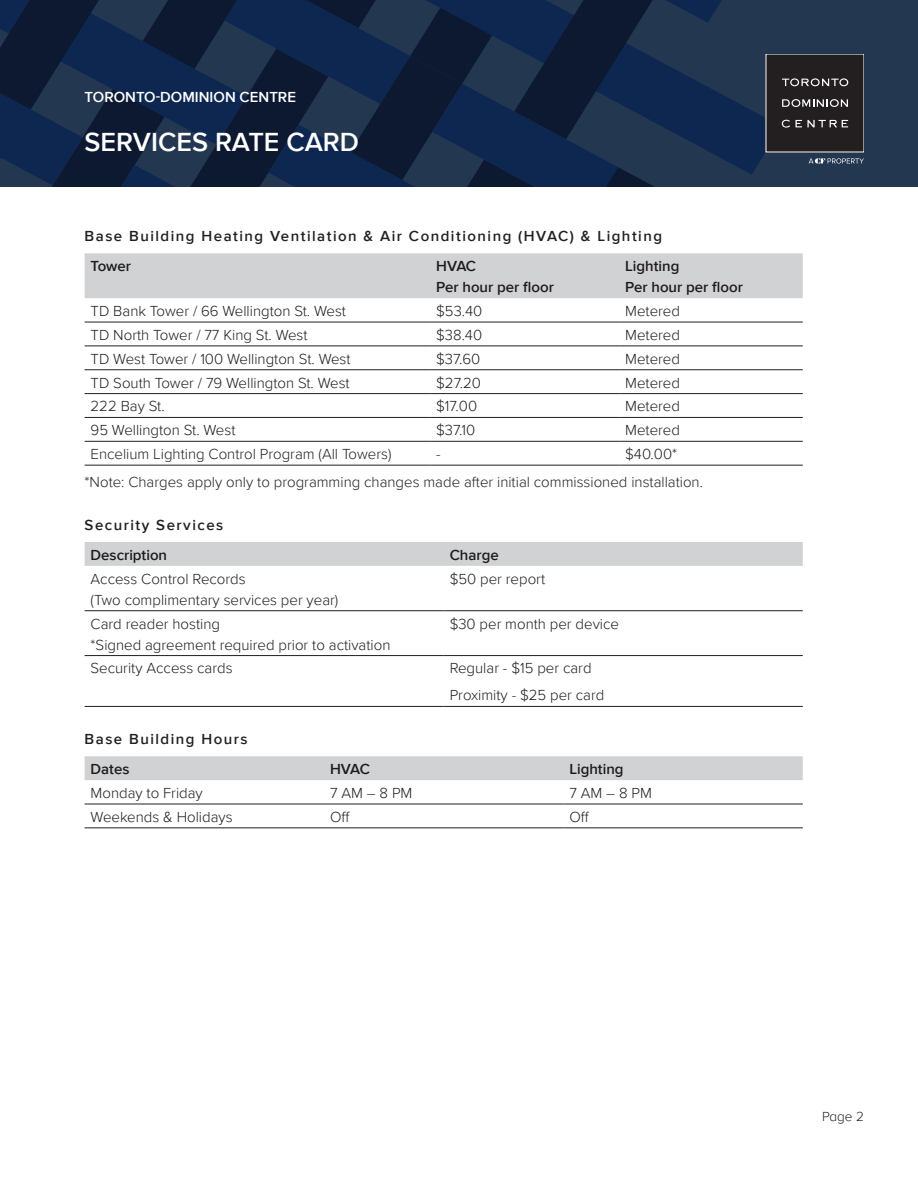
<style>
.page{position:relative;width:918px;height:1188px;background:#fff}
.page>*{position:absolute;margin:0;border:0;box-sizing:border-box;transform-origin:0 0}
.Heading_1{font:600 27px "Proxima Nova";color:#fff}
.t1{font:300 15px/21px "Proxima Nova";color:#1f1b1c}
.t2{font:300 15px "Proxima Nova";color:#231f20}
.Heading_2{font:600 15px "Proxima Nova";letter-spacing:.1em;color:#231f20}
.t3{font:600 15px/21px "Proxima Nova";color:#1f1b1c}
.Heading_1-2{font:600 15px "Proxima Nova";color:#fff}
.t4{font:300 13.5px "Proxima Nova A";color:#231f20}
</style>
<div class="page">
<div style="left:0;top:0;width:918px;height:187px;background:#233751"></div>
<svg style="left:0;top:0;width:776px;height:187px"></svg>
<div style="left:85px;top:253px;width:718px;height:45px;background:#d1d2d4"></div>
<hr style="left:85px;top:322px;width:345px;height:1px;background:#231f20">
<hr style="left:430px;top:322px;width:189px;height:1px;background:#231f20">
<hr style="left:619px;top:322px;width:184px;height:1px;background:#231f20">
<hr style="left:85px;top:346px;width:345px;height:1px;background:#231f20">
<hr style="left:430px;top:346px;width:189px;height:1px;background:#231f20">
<hr style="left:619px;top:346px;width:184px;height:1px;background:#231f20">
<hr style="left:85px;top:369px;width:345px;height:1px;background:#231f20">
<hr style="left:430px;top:369px;width:189px;height:1px;background:#231f20">
<hr style="left:619px;top:369px;width:184px;height:1px;background:#231f20">
<hr style="left:85px;top:393px;width:345px;height:1px;background:#231f20">
<hr style="left:430px;top:393px;width:189px;height:1px;background:#231f20">
<hr style="left:619px;top:393px;width:184px;height:1px;background:#231f20">
<hr style="left:85px;top:417px;width:345px;height:1px;background:#231f20">
<hr style="left:430px;top:417px;width:189px;height:1px;background:#231f20">
<hr style="left:619px;top:417px;width:184px;height:1px;background:#231f20">
<hr style="left:85px;top:441px;width:345px;height:1px;background:#231f20">
<hr style="left:430px;top:441px;width:189px;height:1px;background:#231f20">
<hr style="left:619px;top:441px;width:184px;height:1px;background:#231f20">
<hr style="left:85px;top:465px;width:345px;height:1px;background:#231f20">
<hr style="left:430px;top:465px;width:189px;height:1px;background:#231f20">
<hr style="left:619px;top:465px;width:184px;height:1px;background:#231f20">
<div style="left:85px;top:542px;width:718px;height:24px;background:#d1d2d4"></div>
<hr style="left:85px;top:610px;width:359px;height:1px;background:#231f20">
<hr style="left:444px;top:610px;width:359px;height:1px;background:#231f20">
<hr style="left:85px;top:655px;width:359px;height:1px;background:#231f20">
<hr style="left:444px;top:655px;width:359px;height:1px;background:#231f20">
<hr style="left:85px;top:706px;width:359px;height:1px;background:#231f20">
<hr style="left:444px;top:706px;width:359px;height:1px;background:#231f20">
<div style="left:85px;top:756px;width:718px;height:24px;background:#d1d2d4"></div>
<hr style="left:85px;top:804px;width:239px;height:1px;background:#231f20">
<hr style="left:324px;top:804px;width:239px;height:1px;background:#231f20">
<hr style="left:563px;top:804px;width:240px;height:1px;background:#231f20">
<hr style="left:85px;top:827px;width:239px;height:1px;background:#231f20">
<hr style="left:324px;top:827px;width:239px;height:1px;background:#231f20">
<hr style="left:563px;top:827px;width:240px;height:1px;background:#231f20">
<svg style="left:809px;top:158px;width:55px;height:6px"></svg>
<div style="left:766px;top:54px;width:98px;height:98px;background:#231f20"></div>
<svg style="left:782px;top:78px;width:66px;height:8px"></svg>
<svg style="left:782px;top:99px;width:66px;height:8px"></svg>
<svg style="left:782px;top:120px;width:8px;height:8px"></svg>
<svg style="left:796px;top:120px;width:52px;height:7px"></svg>
<p class="Heading_1-2" style="left:85px;top:86px;width:213px">TORONTO-DOMINION CENTRE</p>
<p class="Heading_1" style="left:85px;top:122px;width:276px">SERVICES RATE CARD</p>
<p class="Heading_2" style="left:85px;top:225px;width:579px">Base Building Heating Ventilation &amp; Air Conditioning (HVAC) &amp; Lighting</p>
<p class="t3" style="left:91px;top:255px;width:42px">Tower</p>
<p class="t3" style="left:436px;top:255px;width:119px">HVAC<br>Per hour per floor</p>
<p class="t3" style="left:625px;top:255px;width:119px">Lighting<br>Per hour per floor</p>
<p class="t1" style="left:91px;top:300px;width:257px">TD Bank Tower / 66 Wellington St. West</p>
<p class="t1" style="left:436px;top:300px;width:48px">$53.40</p>
<p class="t1" style="left:625px;top:300px;width:56px">Metered</p>
<p class="t1" style="left:91px;top:324px;width:218px">TD North Tower / 77 King St. West</p>
<p class="t1" style="left:436px;top:324px;width:48px">$38.40</p>
<p class="t1" style="left:625px;top:324px;width:56px">Metered</p>
<p class="t1" style="left:91px;top:347px;width:262px">TD West Tower / 100 Wellington St. West</p>
<p class="t1" style="left:436px;top:347px;width:46px">$37.60</p>
<p class="t1" style="left:625px;top:347px;width:56px">Metered</p>
<p class="t1" style="left:91px;top:371px;width:261px">TD South Tower / 79 Wellington St. West</p>
<p class="t1" style="left:436px;top:371px;width:46px">$27.20</p>
<p class="t1" style="left:625px;top:371px;width:56px">Metered</p>
<p class="t1" style="left:91px;top:395px;width:76px">222 Bay St.</p>
<p class="t1" style="left:436px;top:395px;width:42px">$17.00</p>
<p class="t1" style="left:625px;top:395px;width:56px">Metered</p>
<p class="t1" style="left:91px;top:419px;width:146px">95 Wellington St. West</p>
<p class="t1" style="left:436px;top:419px;width:40px">$37.10</p>
<p class="t1" style="left:625px;top:419px;width:56px">Metered</p>
<p class="t2" style="left:91px;top:443px;width:302px">Encelium Lighting Control Program (All Towers)</p>
<p class="t1" style="left:436px;top:443px;width:6px">-</p>
<p class="t1" style="left:625px;top:443px;width:54px">$40.00*</p>
<p class="t2" style="left:85px;top:470px;width:620px">*Note: Charges apply only to programming changes made after initial commissioned installation.</p>
<p class="Heading_2" style="left:85px;top:514px;width:140px">Security Services</p>
<p class="t3" style="left:91px;top:544px;width:78px">Description</p>
<p class="t3" style="left:450px;top:544px;width:51px">Charge</p>
<p class="t1" style="left:91px;top:567px;width:249px">Access Control Records<br>(Two complimentary services per year)</p>
<p class="t1" style="left:450px;top:567px;width:97px">$50 per report</p>
<p class="t1" style="left:91px;top:612px;width:301px">Card reader hosting<br>*Signed agreement required prior to activation</p>
<p class="t1" style="left:450px;top:612px;width:171px">$30 per month per device</p>
<p class="t1" style="left:91px;top:657px;width:144px">Security Access cards</p>
<p class="t1" style="left:450px;top:657px;width:143px">Regular - $15 per card</p>
<p class="t1" style="left:450px;top:684px;width:156px">Proximity - $25 per card</p>
<p class="Heading_2" style="left:85px;top:728px;width:165px">Base Building Hours</p>
<p class="t3" style="left:91px;top:758px;width:40px">Dates</p>
<p class="t3" style="left:330px;top:758px;width:41px">HVAC</p>
<p class="t3" style="left:569px;top:758px;width:56px">Lighting</p>
<p class="t1" style="left:91px;top:782px;width:114px">Monday to Friday</p>
<p class="t1" style="left:330px;top:782px;width:84px">7 AM – 8 PM</p>
<p class="t1" style="left:569px;top:782px;width:84px">7 AM – 8 PM</p>
<p class="t1" style="left:91px;top:806px;width:144px">Weekends &amp; Holidays</p>
<p class="t1" style="left:330px;top:806px;width:21px">Off</p>
<p class="t1" style="left:569px;top:806px;width:21px">Off</p>
<p class="t4" style="left:822px;top:1107px;width:43px">Page 2</p>
</div>
